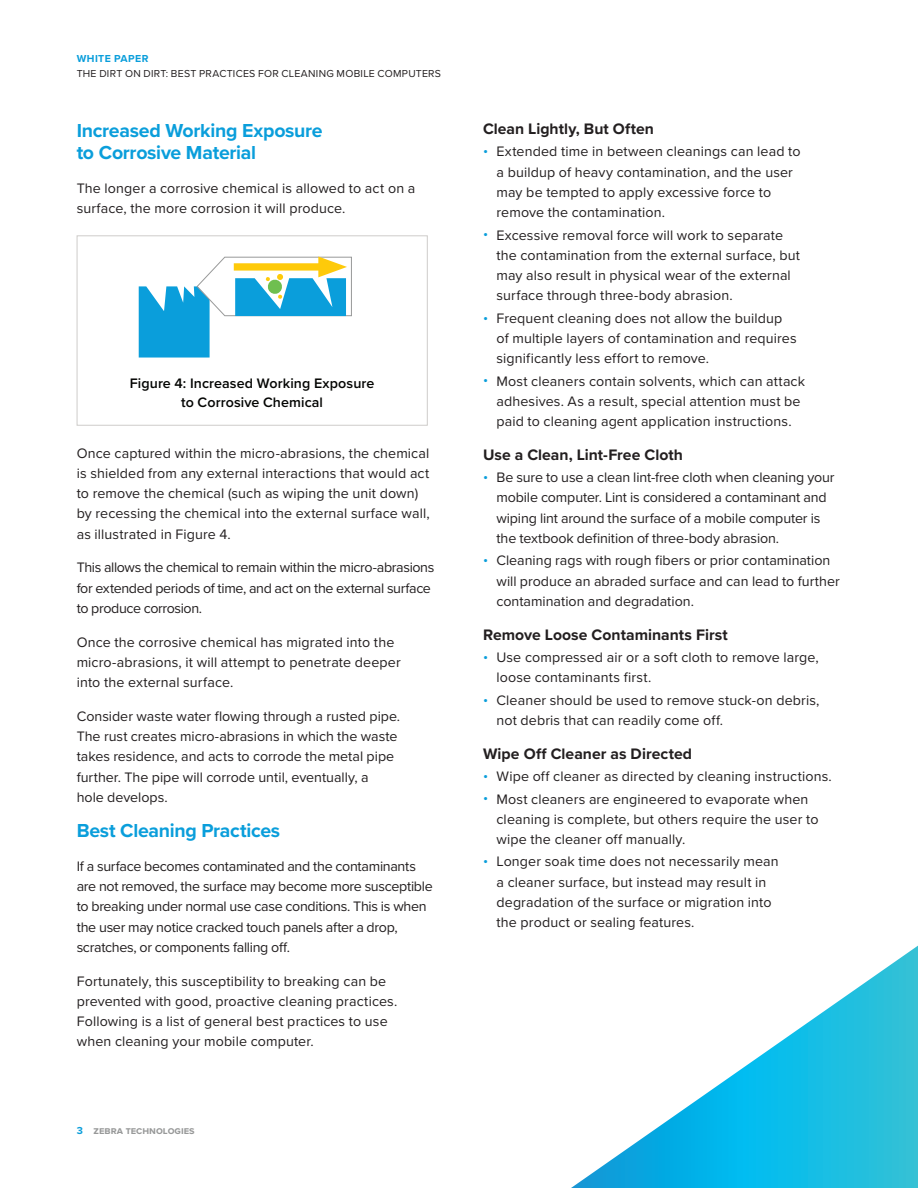
<style>
.page{position:relative;width:918px;height:1188px;background:#fff}
.page>*{position:absolute;margin:0;border:0;box-sizing:border-box;transform-origin:0 0}
.Subhead-1{font:700 19.5px/22.5px "Proxima Nova";letter-spacing:-.015em;color:#0a9edb}
.Subhead-2{font:700 15.75px "Proxima Nova";color:#231f20}
.Body{font:14.25px/20.2px "Proxima Nova";letter-spacing:.005em;color:#231f20}
.Body-2{font:14.25px/20.2px "Proxima Nova";letter-spacing:-.02em;color:#231f20}
.Body-3{font:14.25px/20.2px "Proxima Nova";letter-spacing:-.025em;color:#231f20}
.Body-4{font:600 14.25px/19.5px "Proxima Nova";letter-spacing:.005em;color:#040503;text-align:center}
.t1{font:10.5px "Proxima Nova";letter-spacing:.025em;color:#231f20}
.t2{font:700 10.5px "Proxima Nova";color:#989999}
.Collateral_Type{font:700 10.5px "Proxima Nova";letter-spacing:.04em;color:#0a9edb}
.s1{color:#0a9edb}
</style>
<div class="page">
<div style="left:77px;top:235px;width:351px;height:191px;background:#fff;border:1px solid #ceccca"></div>
<svg style="left:571px;top:946px;width:347px;height:242px"></svg>
<svg style="left:139px;top:256px;width:213px;height:102px"></svg>
<p class="Collateral_Type" style="left:77px;top:51px;width:73px">WHITE PAPER</p>
<p class="t1" style="left:77px;top:65px;width:366px">THE DIRT ON DIRT: BEST PRACTICES FOR CLEANING MOBILE COMPUTERS</p>
<p class="Subhead-1" style="left:77px;top:119px;width:248px">Increased Working Exposure to Corrosive Material</p>
<p class="Body" style="left:77px;top:178px;width:340px">The longer a corrosive chemical is allowed to act on a surface, the more corrosion it will produce.</p>
<p class="Body-4" style="left:130px;top:373px;width:246px">Figure 4: Increased Working Exposure to Corrosive Chemical</p>
<p class="Body" style="left:77px;top:442px;width:355px">Once captured within the micro-abrasions, the chemical is shielded from any external interactions that would act to remove the chemical (such as wiping the unit down) by recessing the chemical into the external surface wall, as illustrated in Figure 4.</p>
<p class="Body-3" style="left:77px;top:557px;width:359px">This allows the chemical to remain within the micro-abrasions for extended periods of time, and act on the external surface to produce corrosion.</p>
<p class="Body" style="left:77px;top:631px;width:326px">Once the corrosive chemical has migrated into the micro-abrasions, it will attempt to penetrate deeper into the external surface.</p>
<p class="Body" style="left:77px;top:705px;width:325px">Consider waste water flowing through a rusted pipe.<br>The rust creates micro-abrasions in which the waste takes residence, and acts to corrode the metal pipe further. The pipe will corrode until, eventually, a<br>hole develops.</p>
<p class="Subhead-1" style="left:77px;top:819px;width:205px">Best Cleaning Practices</p>
<p class="Body-2" style="left:77px;top:855px;width:358px">If a surface becomes contaminated and the contaminants are not removed, the surface may become more susceptible to breaking under normal use case conditions. This is when the user may notice cracked touch panels after a drop, scratches, or components falling off.</p>
<p class="Body" style="left:77px;top:970px;width:322px">Fortunately, this susceptibility to breaking can be prevented with good, proactive cleaning practices.<br>Following is a list of general best practices to use when cleaning your mobile computer.</p>
<p class="t2" style="left:77px;top:1123px;width:119px"><span class="s1">3</span> zebra technologies</p>
<p class="Subhead-2" style="left:483px;top:117px;width:173px">Clean Lightly, But Often</p>
<p class="Body" style="left:496px;top:141px;width:306px;text-indent:-14px"><span class="s1">•</span> Extended time in between cleanings can lead to a buildup of heavy contamination, and the user may be tempted to apply excessive force to remove the contamination.</p>
<p class="Body" style="left:496px;top:224px;width:305px;text-indent:-14px"><span class="s1">•</span> Excessive removal force will work to separate the contamination from the external surface, but may also result in physical wear of the external surface through three-body abrasion.</p>
<p class="Body" style="left:496px;top:307px;width:302px;text-indent:-14px"><span class="s1">•</span> Frequent cleaning does not allow the buildup of multiple layers of contamination and requires significantly less effort to remove.</p>
<p class="Body" style="left:496px;top:370px;width:310px;text-indent:-14px"><span class="s1">•</span> Most cleaners contain solvents, which can attack adhesives. As a result, special attention must be paid to cleaning agent application instructions.</p>
<p class="Subhead-2" style="left:483px;top:443px;width:202px">Use a Clean, Lint-Free Cloth</p>
<p class="Body" style="left:496px;top:467px;width:339px;text-indent:-14px"><span class="s1">•</span> Be sure to use a clean lint-free cloth when cleaning your mobile computer. Lint is considered a contaminant and wiping lint around the surface of a mobile computer is the textbook definition of three-body abrasion.</p>
<p class="Body" style="left:496px;top:550px;width:345px;text-indent:-14px"><span class="s1">•</span> Cleaning rags with rough fibers or prior contamination will produce an abraded surface and can lead to further contamination and degradation.</p>
<p class="Subhead-2" style="left:483px;top:623px;width:246px">Remove Loose Contaminants First</p>
<p class="Body" style="left:496px;top:647px;width:324px;text-indent:-14px"><span class="s1">•</span> Use compressed air or a soft cloth to remove large, loose contaminants first.</p>
<p class="Body" style="left:496px;top:689px;width:325px;text-indent:-14px"><span class="s1">•</span> Cleaner should be used to remove stuck-on debris, not debris that can readily come off.</p>
<p class="Subhead-2" style="left:483px;top:742px;width:211px">Wipe Off Cleaner as Directed</p>
<p class="Body" style="left:483px;top:766px;width:350px"><span class="s1">•</span> Wipe off cleaner as directed by cleaning instructions.</p>
<p class="Body" style="left:496px;top:788px;width:324px;text-indent:-14px"><span class="s1">•</span> Most cleaners are engineered to evaporate when cleaning is complete, but others require the user to wipe the cleaner off manually.</p>
<p class="Body" style="left:496px;top:851px;width:284px;text-indent:-14px"><span class="s1">•</span> Longer soak time does not necessarily mean a cleaner surface, but instead may result in degradation of the surface or migration into the product or sealing features.</p>
</div>
